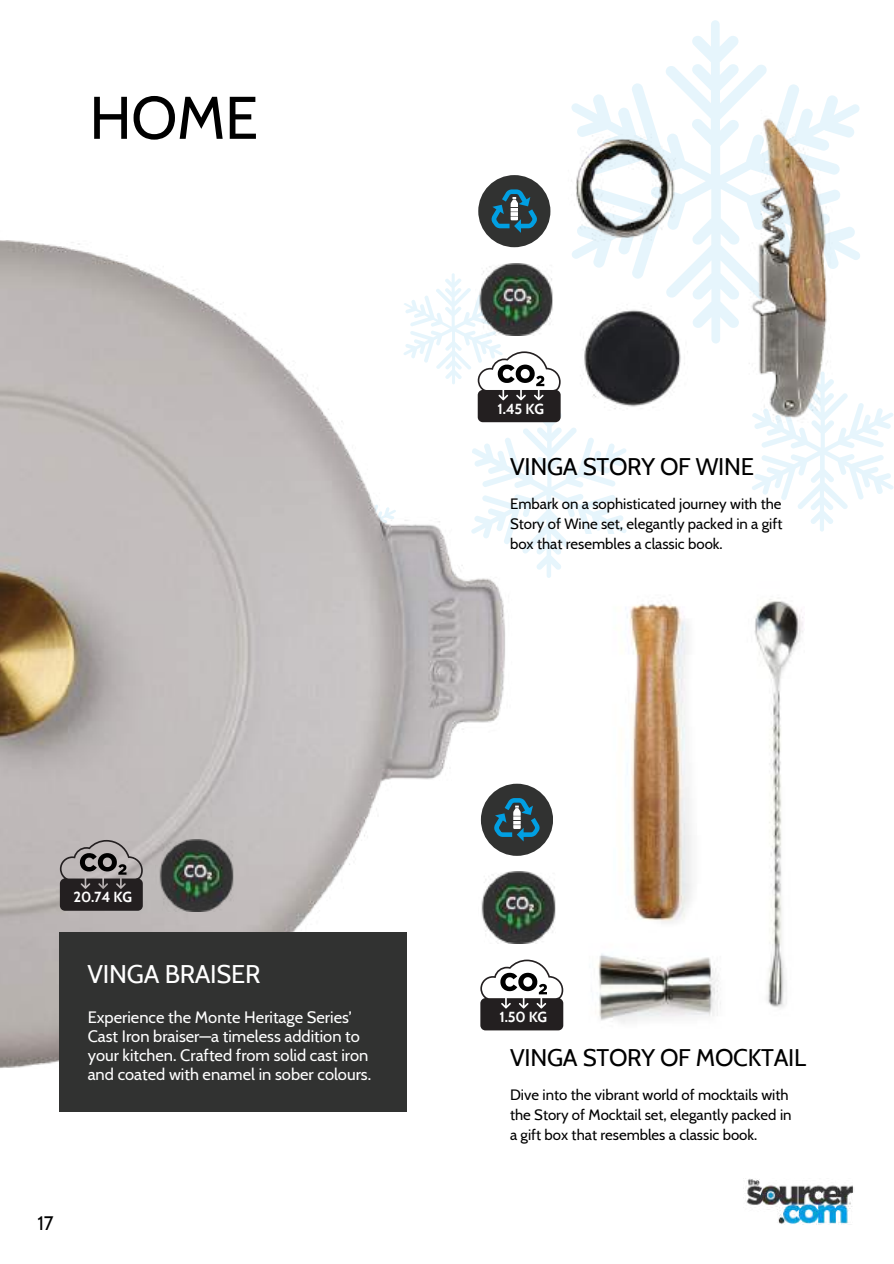
<style>
.page{position:relative;width:894px;height:1264px;background:#fff}
.page>*{position:absolute;margin:0;border:0;box-sizing:border-box;transform-origin:0 0}
.t1{font:60px "Cabin";color:#000}
.t2{font:25.5px "Cabin";letter-spacing:-.01em;color:#fff}
.t3{font:24px "Cabin";letter-spacing:-.01em;color:#000}
.t4{font:19.5px "Cabin";color:#000}
.t5{font:16.5px/19.2px "Cabin";color:#fff}
.t6{font:15px/20.2px "Cabin";color:#000}
.t7{font:700 14.55px "Cabin";letter-spacing:-.01em;color:#fff}
</style>
<div class="page">
<svg style="left:752px;top:405px;width:141px;height:126px"></svg>
<svg style="left:632px;top:20px;width:166px;height:67px"></svg>
<img style="left:0;top:175px;width:564px;height:937px">
<img style="left:561px;top:87px;width:302px;height:366px">
<img style="left:598px;top:599px;width:205px;height:424px">
<div style="left:59px;top:932px;width:348px;height:179px;background:#313231"></div>
<svg style="left:403px;top:273px;width:223px;height:305px"></svg>
<svg style="left:480px;top:959px;width:83px;height:71px"></svg>
<img style="left:746px;top:1179px;width:108px;height:45px">
<svg style="left:60px;top:840px;width:83px;height:70px;background:#686363"></svg>
<div style="left:480px;top:783px;width:73px;height:72px;background:#313231;border-radius:50%"></div>
<svg style="left:494px;top:798px;width:46px;height:43px"></svg>
<img style="left:478px;top:871px;width:77px;height:72px">
<div style="left:478px;top:175px;width:72px;height:72px;background:#313231;border-radius:50%"></div>
<svg style="left:491px;top:189px;width:46px;height:44px"></svg>
<img style="left:475px;top:263px;width:78px;height:72px">
<img style="left:156px;top:839px;width:77px;height:72px">
<h1 class="t1" style="left:89px;top:81px;width:170px">HOME</h1>
<p class="t7" style="left:497px;top:399px;width:48px">1.45 KG</p>
<h3 class="t3" style="left:510px;top:451px;width:245px">VINGA STORY OF WINE</h3>
<p class="t6" style="left:510px;top:493px;width:274px;text-align:justify">Embark on a sophisticated journey with the Story of Wine set, elegantly packed in a gift box that resembles a classic book.</p>
<p class="t7" style="left:74px;top:888px;width:60px">20.74 KG</p>
<h2 class="t2" style="left:88px;top:958px;width:174px">VINGA BRAISER</h2>
<p class="t5" style="left:88px;top:1007px;width:285px">Experience the Monte Heritage Series’ Cast Iron braiser—a timeless addition to your kitchen. Crafted from solid cast iron and coated with enamel in sober colours.</p>
<h3 class="t4" style="left:37px;top:1210px;width:18px">17</h3>
<p class="t7" style="left:499px;top:1007px;width:49px">1.50 KG</p>
<h3 class="t3" style="left:510px;top:1042px;width:297px">VINGA STORY OF MOCKTAIL</h3>
<p class="t6" style="left:510px;top:1084px;width:283px">Dive into the vibrant world of mocktails with the Story of Mocktail set, elegantly packed in a gift box that resembles a classic book.</p>
</div>
